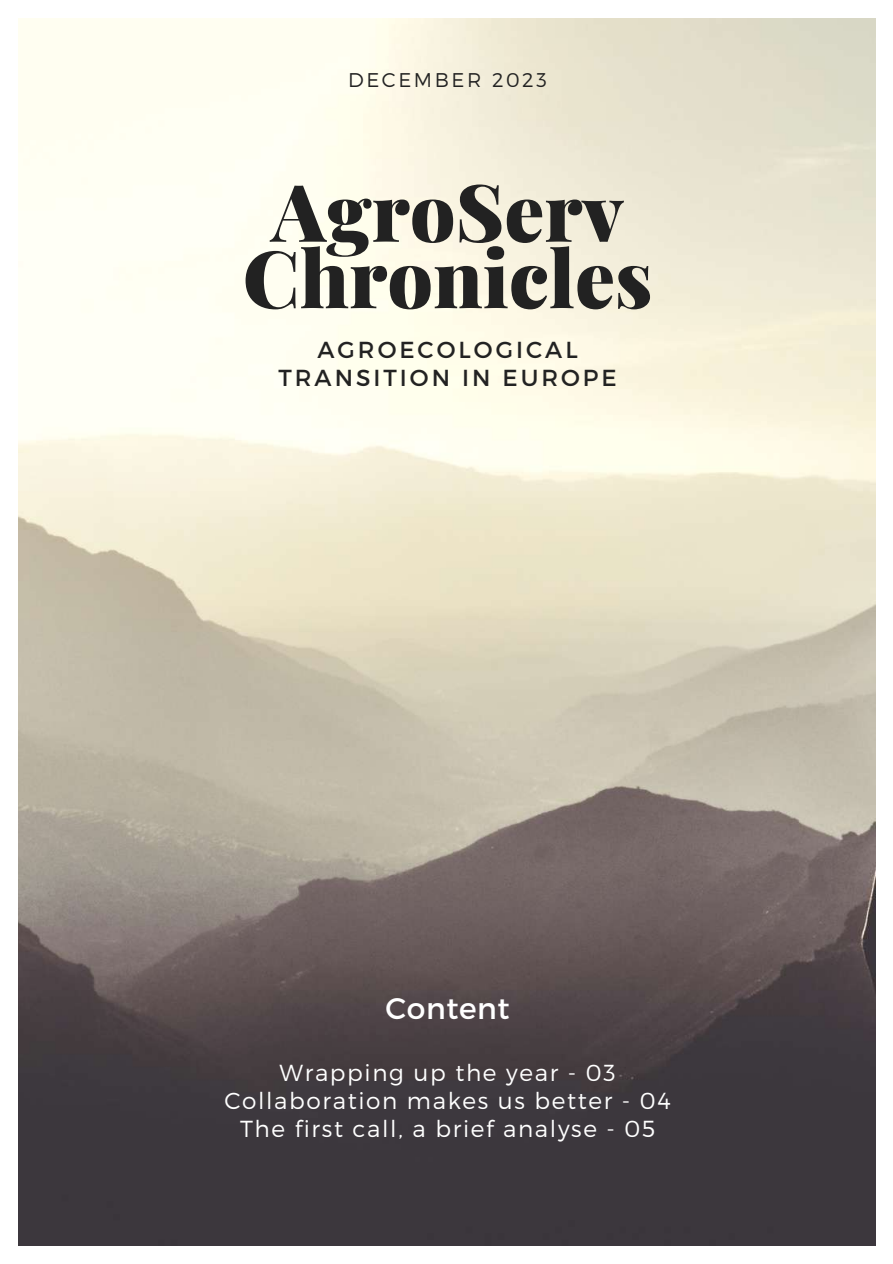
<style>
.page{position:relative;width:893px;height:1264px;background:#fff}
.page>*{position:absolute;margin:0;border:0;box-sizing:border-box;transform-origin:0 0}
.t1{font:900 79.35px/66.3px "Playfair Display";color:#222;text-align:center}
.t2{font:29.85px "Montserrat";letter-spacing:.02em;color:#fff}
.t3{font:300 23.1px/28.2px "Montserrat";letter-spacing:.07em;color:#fff;text-align:center}
.t4{font:23.1px/28.2px "Montserrat";letter-spacing:.13em;color:#222;text-align:center}
.t5{font:300 19.8px "Montserrat";letter-spacing:.13em;color:#222}
</style>
<div class="page">
<img style="left:18px;top:18px;width:857px;height:1227px">
<p class="t5" style="left:348px;top:67px;width:200px">DECEMBER 2023</p>
<h1 class="t1" style="left:243px;top:176px;width:411px">AgroServ<br>Chronicles</h1>
<p class="t4" style="left:278px;top:334px;width:340px">AGROECOLOGICAL<br>TRANSITION IN EUROPE</p>
<p class="t2" style="left:385px;top:988px;width:126px">Content</p>
<p class="t3" style="left:224px;top:1057px;width:448px">Wrapping up the year - 03<br>Collaboration makes us better - 04<br>The first call, a brief analyse - 05</p>
</div>
